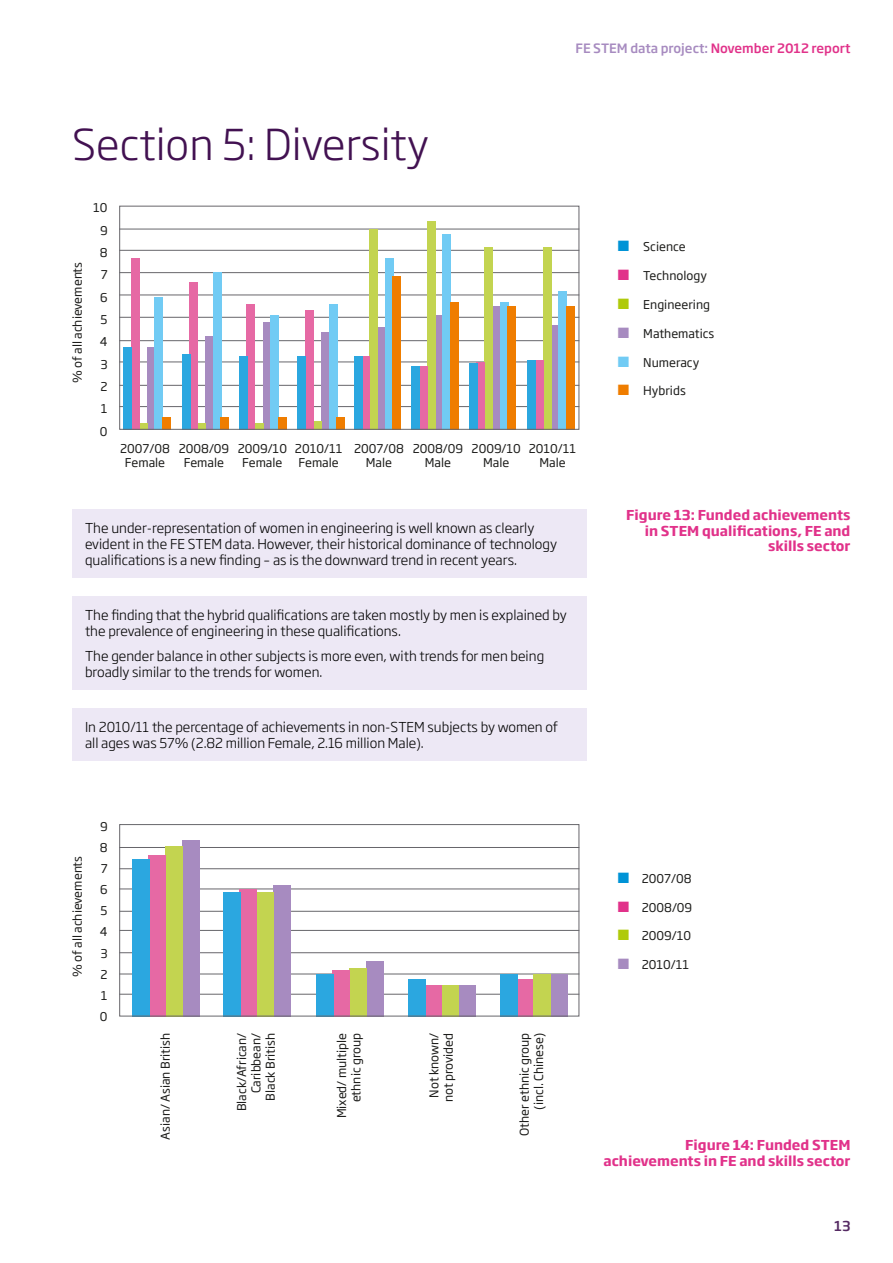
<style>
.page{position:relative;width:893px;height:1263px;background:#fff}
.page>*{position:absolute;margin:0;border:0;box-sizing:border-box;transform-origin:0 0}
.t1{font:300 42px "Soho Gothic Std";color:#421151}
.t2{font:300 13.5px/16.2px "Soho Gothic Std";color:#000}
.t3{font:700 13.5px/15.6px "Soho Gothic Std";color:#e1328a;text-align:right}
.t4{font:500 13.5px "Soho Gothic Std";color:#552a63}
.t5{font:500 12.75px "Soho Gothic Std";color:#a78bc0}
.t6{font:12px/14.4px "Soho Gothic Std";color:#1d1d1b;text-align:center}
.s1{color:#e1328a}
.s2{color:#0093d6}
.s3{color:#afca0b}
.s4{color:#a78bc0}
.s5{color:#71cbf4}
.s6{color:#ef7d00}
</style>
<div class="page">
<div style="left:72px;top:510px;width:515px;height:68px;background:#ede8f5"></div>
<div style="left:72px;top:597px;width:515px;height:93px;background:#ede8f5"></div>
<div style="left:72px;top:709px;width:515px;height:52px;background:#ede8f5"></div>
<svg style="left:119px;top:205px;width:461px;height:225px"></svg>
<svg style="left:119px;top:824px;width:461px;height:193px"></svg>
<h1 class="t1" style="left:72px;top:118px;width:358px">Section 5: Diversity</h1>
<p class="t6" style="left:70px;top:383px;width:122px;rotate:-90deg">% of all achievements</p>
<p class="t6" style="left:100px;top:197px;width:9px;line-height:22.4px;text-align:justify;text-indent:-7px">10<br>9<br>8<br>7<br>6<br>5<br>4<br>3<br>2<br>1<br>0</p>
<p class="t5" style="left:575px;top:40px;width:276px">FE STEM data project: <span class="s1">November 2012 report</span></p>
<p class="t6" style="left:618px;top:240px;width:69px"><span class="s2">■</span> Science</p>
<p class="t6" style="left:618px;top:269px;width:91px"><span class="s1">■</span> Technology</p>
<p class="t6" style="left:618px;top:298px;width:94px"><span class="s3">■</span> Engineering</p>
<p class="t6" style="left:618px;top:326px;width:98px"><span class="s4">■</span> Mathematics</p>
<p class="t6" style="left:618px;top:355px;width:83px"><span class="s5">■</span> Numeracy</p>
<p class="t6" style="left:618px;top:384px;width:70px"><span class="s6">■</span> Hybrids</p>
<p class="t6" style="left:120px;top:441px;width:51px">2007/08<br>Female</p>
<p class="t6" style="left:354px;top:441px;width:51px">2007/08<br>Male</p>
<p class="t6" style="left:179px;top:441px;width:52px">2008/09<br>Female</p>
<p class="t6" style="left:413px;top:441px;width:52px">2008/09<br>Male</p>
<p class="t6" style="left:238px;top:441px;width:51px">2009/10<br>Female</p>
<p class="t6" style="left:472px;top:441px;width:51px">2009/10<br>Male</p>
<p class="t6" style="left:295px;top:441px;width:49px;text-align:left">2010/11<br>Female</p>
<p class="t6" style="left:529px;top:441px;width:49px">2010/11<br>Male</p>
<p class="t2" style="left:85px;top:520px;width:473px">The under-representation of women in engineering is well known as clearly evident in the FE STEM data. However, their historical dominance of technology qualifications is a new finding – as is the downward trend in recent years.</p>
<p class="t2" style="left:85px;top:607px;width:483px">The finding that the hybrid qualifications are taken mostly by men is explained by the prevalence of engineering in these qualifications.</p>
<p class="t2" style="left:85px;top:648px;width:461px">The gender balance in other subjects is more even, with trends for men being broadly similar to the trends for women.</p>
<p class="t2" style="left:85px;top:719px;width:475px">In 2010/11 the percentage of achievements in non-STEM subjects by women of all ages was 57% (2.82 million Female, 2.16 million Male).</p>
<p class="t6" style="left:70px;top:977px;width:122px;rotate:-90deg">% of all achievements</p>
<p class="t6" style="left:100px;top:816px;width:9px;line-height:21.1px;text-align:justify">9<br>8<br>7<br>6<br>5<br>4<br>3<br>2<br>1<br>0</p>
<p class="t6" style="left:158px;top:1140px;width:108px;rotate:-90deg">Asian/ Asian British</p>
<p class="t6" style="left:235px;top:1111px;width:80px;text-align:right;rotate:-90deg">Black/African/<br>Caribbean/<br>Black British</p>
<p class="t6" style="left:335px;top:1118px;width:87px;text-align:right;rotate:-90deg">Mixed/ multiple ethnic group</p>
<p class="t6" style="left:427px;top:1102px;width:71px;rotate:-90deg">Not known/ not provided</p>
<p class="t6" style="left:517px;top:1136px;width:104px;text-align:right;rotate:-90deg">Other ethnic group (incl. Chinese)</p>
<p class="t3" style="left:626px;top:507px;width:226px">Figure 13: Funded achievements in STEM qualifications, FE and skills sector</p>
<p class="t6" style="left:618px;top:871px;width:75px"><span class="s2">■</span> 2007/08</p>
<p class="t6" style="left:618px;top:900px;width:76px"><span class="s1">■</span> 2008/09</p>
<p class="t6" style="left:618px;top:929px;width:75px"><span class="s3">■</span> 2009/10</p>
<p class="t6" style="left:618px;top:958px;width:73px"><span class="s4">■</span> 2010/11</p>
<p class="t3" style="left:603px;top:1138px;width:248px">Figure 14: Funded STEM achievements in FE and skills sector</p>
<p class="t4" style="left:834px;top:1217px;width:18px">13</p>
</div>
